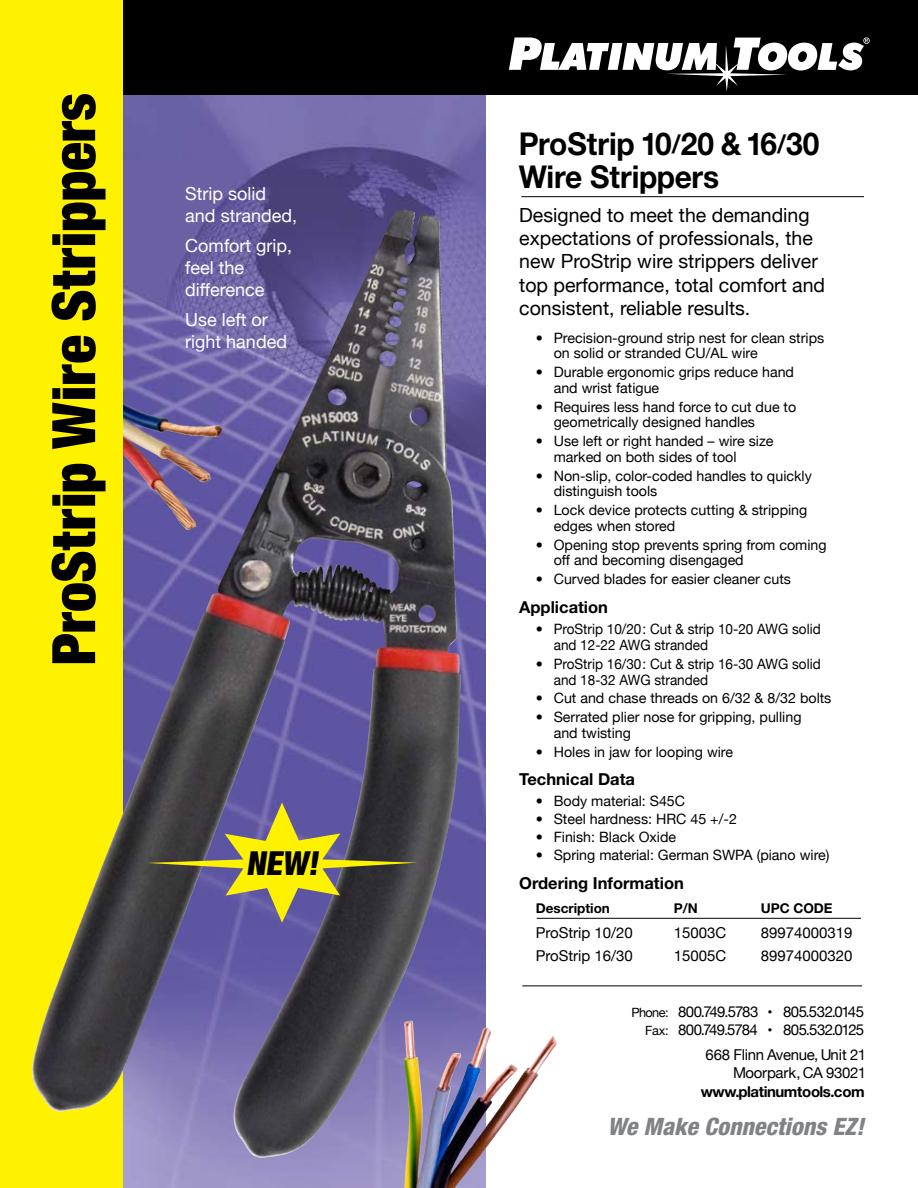
<style>
.page{position:relative;width:918px;height:1188px;background:#fff}
.page>*{position:absolute;margin:0;border:0;box-sizing:border-box;transform-origin:0 0}
.t1{font:900 condensed 60px "Helvetica Neue";color:#000}
.t2{font:900 condensed 33px "Helvetica Neue";color:#000}
.t3{font:700 31.5px/33px "Helvetica Neue";letter-spacing:-.005em;color:#000;scale:.95 1}
.t4{font:italic 800 condensed 24px "Helvetica Neue";color:#808285}
.t5{font:19.5px/23.2px "Helvetica Neue";color:#000}
.t6{font:18px/21.6px "Helvetica Neue";color:#fff}
.t7{font:700 16.5px "Helvetica Neue";color:#000}
.t8{font:15px/24.8px "Helvetica Neue";letter-spacing:-.02em;color:#000;text-align:right}
.t9{font:15px "Helvetica Neue";color:#000}
.t10{font:15px "Helvetica Neue";letter-spacing:-.04em;color:#000}
.t11{font:700 15px "Helvetica Neue";letter-spacing:-.02em;color:#000}
.t12{font:14.25px/15.8px "Helvetica Neue";color:#000}
.t13{font:700 13.5px "Helvetica Neue";color:#000}
.t14{font:9px/18px "Helvetica Neue";color:#000}
.s1{font-size:25.5px}
.s2{font-size:12.75px}
</style>
<div class="page">
<img style="left:122px;top:94px;width:364px;height:1094px">
<svg style="left:122px;top:0;width:796px;height:94px;fill:#000"></svg>
<svg style="left:864px;top:38px;width:5px;height:5px"></svg>
<hr style="left:521px;top:196px;width:343px;height:1px;background:#000">
<hr style="left:522px;top:986px;width:340px;height:1px;background:#000">
<hr style="left:537px;top:918px;width:324px;height:1px;background:#000">
<div style="left:0;top:0;width:122px;height:1188px;background:#fff200"></div>
<img style="left:32px;top:210px;width:366px;height:902px">
<svg style="left:147px;top:802px;width:270px;height:121px"></svg>
<img style="left:404px;top:1022px;width:153px;height:166px">
<h1 class="t1" style="left:37px;top:665px;width:574px;rotate:-90deg">ProStrip Wire Strippers</h1>
<p class="t6" style="left:185px;top:183px;width:113px">Strip solid and stranded,</p>
<p class="t6" style="left:185px;top:235px;width:109px">Comfort grip, feel the difference</p>
<p class="t6" style="left:185px;top:309px;width:103px">Use left or right handed</p>
<h2 class="t2" style="left:246px;top:843px;width:79px">NEW!</h2>
<h3 class="t3" style="left:519px;top:126px;width:318px">ProStrip 10<span class="s1">/</span>20 &amp; 16<span class="s1">/</span>30<br>Wire Strippers</h3>
<h3 class="t5" style="left:519px;top:203px;width:307px">Designed to meet the demanding expectations of professionals, the new ProStrip wire strippers deliver top performance, total comfort and consistent, reliable results.</h3>
<p class="t12" style="left:554px;top:329px;width:272px;text-indent:-18px">• Precision-ground strip nest for clean strips on solid or stranded CU/AL wire</p>
<p class="t12" style="left:554px;top:364px;width:242px;text-indent:-18px">• Durable ergonomic grips reduce hand and wrist fatigue</p>
<p class="t12" style="left:554px;top:398px;width:244px;text-indent:-18px">• Requires less hand force to cut due to geometrically designed handles</p>
<p class="t12" style="left:554px;top:433px;width:221px;text-indent:-18px">• Use left or right handed – wire size marked on both sides of tool</p>
<p class="t12" style="left:554px;top:467px;width:260px;text-indent:-18px">• Non-slip, color-coded handles to quickly distinguish tools</p>
<p class="t12" style="left:554px;top:502px;width:255px;text-indent:-18px">• Lock device protects cutting &amp; stripping edges when stored</p>
<p class="t12" style="left:554px;top:536px;width:274px;text-indent:-18px">• Opening stop prevents spring from coming off and becoming disengaged</p>
<p class="t12" style="left:536px;top:571px;width:257px">• Curved blades for easier cleaner cuts</p>
<p class="t7" style="left:519px;top:597px;width:90px">Application</p>
<p class="t12" style="left:554px;top:621px;width:269px;text-indent:-18px">• ProStrip 10/20: Cut &amp; strip 10-20 AWG solid and 12-22 AWG stranded</p>
<p class="t12" style="left:554px;top:656px;width:269px;text-indent:-18px">• ProStrip 16/30: Cut &amp; strip 16-30 AWG solid and 18-32 AWG stranded</p>
<p class="t12" style="left:536px;top:690px;width:297px">• Cut and chase threads on 6/32 &amp; 8/32 bolts</p>
<p class="t12" style="left:554px;top:709px;width:249px;text-indent:-18px">• Serrated plier nose for gripping, pulling and twisting</p>
<p class="t12" style="left:536px;top:743px;width:199px">• Holes in jaw for looping wire</p>
<p class="t7" style="left:519px;top:769px;width:117px">Technical Data</p>
<p class="t12" style="left:536px;top:793px;width:151px">• Body material: S45C</p>
<p class="t12" style="left:536px;top:811px;width:203px">• Steel hardness: HRC 45 +/-2</p>
<p class="t12" style="left:536px;top:829px;width:142px">• Finish: Black Oxide</p>
<p class="t12" style="left:536px;top:847px;width:295px">• Spring material: German SWPA (piano wire)</p>
<p class="t7" style="left:519px;top:873px;width:166px">Ordering Information</p>
<p class="t13" style="left:536px;top:899px;width:76px">Description</p>
<p class="t13" style="left:674px;top:899px;width:26px">P/N</p>
<p class="t13" style="left:761px;top:899px;width:74px">UPC CODE</p>
<p class="t9" style="left:536px;top:924px;width:99px">ProStrip 10/20</p>
<p class="t8" style="left:674px;top:920px;width:54px">15003C</p>
<p class="t9" style="left:761px;top:924px;width:93px">89974000319</p>
<p class="t9" style="left:536px;top:946px;width:99px">ProStrip 16/30</p>
<p class="t8" style="left:674px;top:943px;width:54px">15005C</p>
<p class="t9" style="left:761px;top:946px;width:93px">89974000320</p>
<p class="t10" style="left:632px;top:1003px;width:129px"><span class="s2">Phone:</span> 800.749.5783</p>
<p class="t10" style="left:783px;top:1003px;width:83px">805.532.0145</p>
<p class="t10" style="left:645px;top:1021px;width:114px"><span class="s2">Fax:</span> 800.749.5784</p>
<p class="t14" style="left:768px;top:1003px;width:6px">• •</p>
<p class="t8" style="left:705px;top:1018px;width:162px">805.532.0125<br>668 Flinn Avenue, Unit 21</p>
<p class="t8" style="left:733px;top:1060px;width:134px">Moorpark, CA 93021</p>
<p class="t11" style="left:701px;top:1083px;width:165px">www.platinumtools.com</p>
<h3 class="t4" style="left:608px;top:1111px;width:258px">We Make Connections EZ!</h3>
</div>
